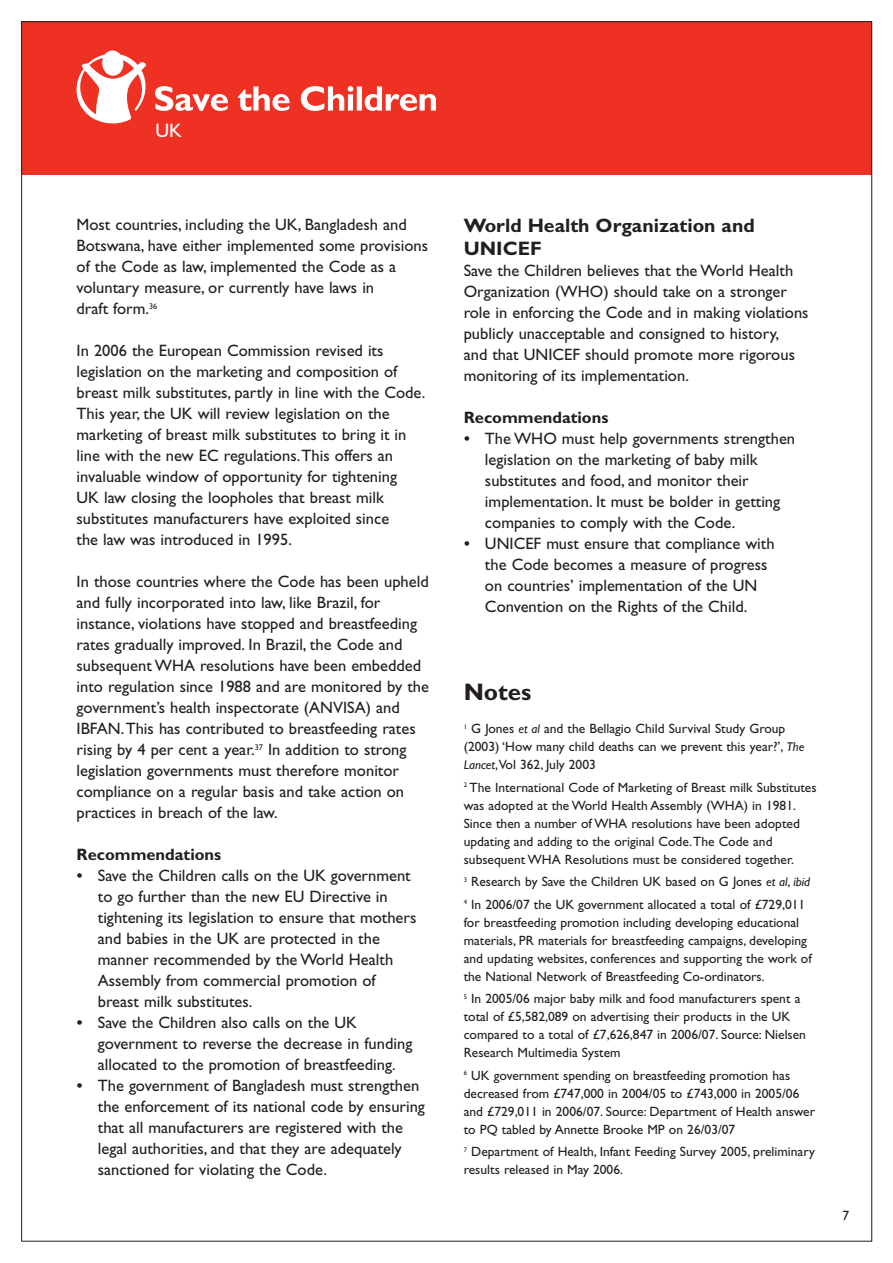
<style>
.page{position:relative;width:893px;height:1263px;background:#fff}
.page>*{position:absolute;margin:0;border:0;box-sizing:border-box;transform-origin:0 0}
.t1{font:700 24px "Gill Sans";color:#231f1f}
.t2{font:700 19.5px/22.5px "Gill Sans";color:#231f1f}
.t3{font:19.5px "Gill Sans";color:#fff}
.t4{font:16.5px/21px "Gill Sans";color:#231f1f}
.t5{font:700 16.5px "Gill Sans";color:#231f1f}
.t6{font:13.5px/18px "Gill Sans";color:#231f1f}
.s1{font-family:"Adobe Garamond"}
.s2{font-style:italic;font-size:12.75px}
</style>
<div class="page">
<div style="left:21px;top:21px;width:851px;height:153px;background:#ee3123"></div>
<svg style="left:155px;top:86px;width:73px;height:25px"></svg>
<svg style="left:238px;top:86px;width:52px;height:25px"></svg>
<svg style="left:301px;top:86px;width:52px;height:25px"></svg>
<div style="left:357px;top:86px;width:5px;height:25px;background:#fff"></div>
<svg style="left:364px;top:86px;width:72px;height:25px"></svg>
<svg style="left:77px;top:50px;width:69px;height:73px"></svg>
<p class="t3" style="left:155px;top:124px;width:28px">UK</p>
<p class="t4" style="left:77px;top:216px;width:353px">Most countries, including the UK, Bangladesh and Botswana, have either implemented some provisions of the Code as law, implemented the Code as a voluntary measure, or currently have laws in<br>draft form.<sup>36</sup></p>
<p class="t4" style="left:77px;top:342px;width:350px">In 2006 the European Commission revised its legislation on the marketing and composition of breast milk substitutes, partly in line with the Code.<br>This year, the UK will review legislation on the marketing of breast milk substitutes to bring it in line with the new EC regulations.This offers an invaluable window of opportunity for tightening<br>UK law closing the loopholes that breast milk substitutes manufacturers have exploited since<br>the law was introduced in 1995.</p>
<p class="t4" style="left:77px;top:573px;width:354px">In those countries where the Code has been upheld and fully incorporated into law, like Brazil, for instance, violations have stopped and breastfeeding rates gradually improved. In Brazil, the Code and subsequent WHA resolutions have been embedded into regulation since 1988 and are monitored by the government’s health inspectorate (ANVISA) and IBFAN.This has contributed to breastfeeding rates rising by 4 per cent a year.<sup>37</sup> In addition to strong legislation governments must therefore monitor compliance on a regular basis and take action on practices in breach of the law.</p>
<p class="t5" style="left:77px;top:849px;width:146px">Recommendations</p>
<p class="t4" style="left:98px;top:867px;width:320px;text-indent:-21px"><span class="s1">•</span> Save the Children calls on the UK government to go further than the new EU Directive in tightening its legislation to ensure that mothers and babies in the UK are protected in the manner recommended by the World Health Assembly from commercial promotion of breast milk substitutes.</p>
<p class="t4" style="left:98px;top:1014px;width:316px;text-indent:-21px"><span class="s1">•</span> Save the Children also calls on the UK government to reverse the decrease in funding allocated to the promotion of breastfeeding.</p>
<p class="t4" style="left:98px;top:1077px;width:329px;text-indent:-21px"><span class="s1">•</span> The government of Bangladesh must strengthen the enforcement of its national code by ensuring that all manufacturers are registered with the legal authorities, and that they are adequately sanctioned for violating the Code.</p>
<p class="t2" style="left:463px;top:217px;width:292px">World Health Organization and<br>UNICEF</p>
<p class="t4" style="left:463px;top:262px;width:346px">Save the Children believes that the World Health Organization (WHO) should take on a stronger role in enforcing the Code and in making violations publicly unacceptable and consigned to history,<br>and that UNICEF should promote more rigorous monitoring of its implementation.</p>
<p class="t5" style="left:463px;top:412px;width:146px">Recommendations</p>
<p class="t4" style="left:485px;top:430px;width:311px;text-indent:-21px"><span class="s1">•</span> The WHO must help governments strengthen legislation on the marketing of baby milk substitutes and food, and monitor their implementation. It must be bolder in getting companies to comply with the Code.</p>
<p class="t4" style="left:485px;top:535px;width:291px;text-indent:-21px"><span class="s1">•</span> UNICEF must ensure that compliance with the Code becomes a measure of progress on countries’ implementation of the UN Convention on the Rights of the Child.</p>
<h1 class="t1" style="left:463px;top:684px;width:69px">Notes</h1>
<p class="t6" style="left:463px;top:721px;width:342px"><sup>1</sup> G Jones <span class="s2">et al</span> and the Bellagio Child Survival Study Group (2003) ‘How many child deaths can we prevent this year?’, <span class="s2">The<br>Lancet</span>,Vol 362, July 2003</p>
<p class="t6" style="left:463px;top:780px;width:354px"><sup>2</sup> The International Code of Marketing of Breast milk Substitutes was adopted at the World Health Assembly (WHA) in 1981.<br>Since then a number of WHA resolutions have been adopted updating and adding to the original Code.The Code and subsequent WHA Resolutions must be considered together.</p>
<p class="t6" style="left:463px;top:872px;width:348px;line-height:22.5px"><sup>3</sup> Research by Save the Children UK based on G Jones <span class="s2">et al</span>, <span class="s2">ibid<br></span><sup>4</sup> In 2006/07 the UK government allocated a total of £729,011</p>
<p class="t6" style="left:463px;top:915px;width:349px">for breastfeeding promotion including developing educational materials, PR materials for breastfeeding campaigns, developing and updating websites, conferences and supporting the work of the National Network of Breastfeeding Co-ordinators.</p>
<p class="t6" style="left:463px;top:991px;width:344px"><sup>5</sup> In 2005/06 major baby milk and food manufacturers spent a total of £5,582,089 on advertising their products in the UK compared to a total of £7,626,847 in 2006/07. Source: Nielsen Research Multimedia System</p>
<p class="t6" style="left:463px;top:1068px;width:353px"><sup>6</sup> UK government spending on breastfeeding promotion has decreased from £747,000 in 2004/05 to £743,000 in 2005/06 and £729,011 in 2006/07. Source: Department of Health answer to PQ tabled by Annette Brooke MP on 26/03/07</p>
<p class="t6" style="left:463px;top:1144px;width:353px"><sup>7</sup> Department of Health, Infant Feeding Survey 2005, preliminary results released in May 2006.</p>
<p class="t6" style="left:842px;top:1208px;width:8px">7</p>
</div>
